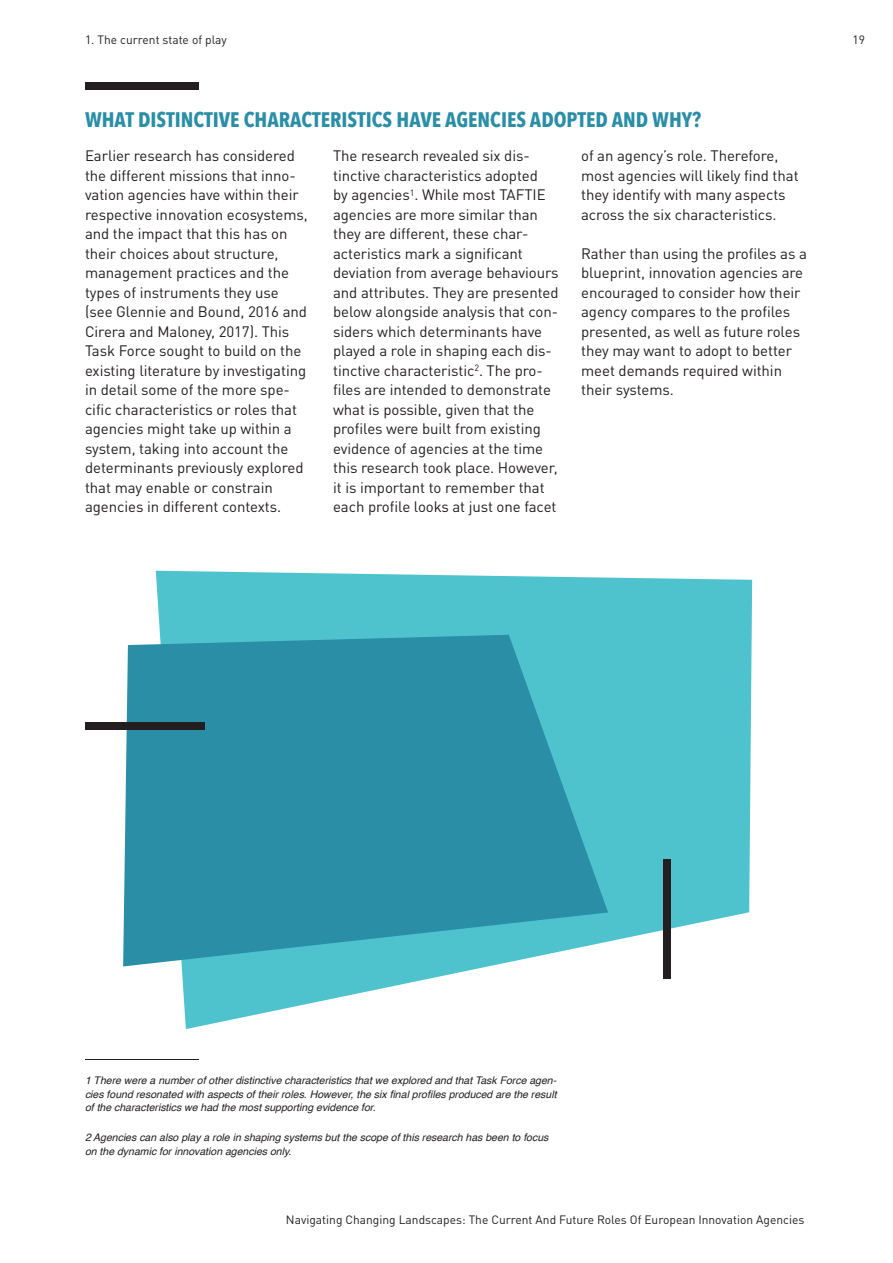
<style>
.page{position:relative;width:893px;height:1263px;background:#fff}
.page>*{position:absolute;margin:0;border:0;box-sizing:border-box;transform-origin:0 0}
.t1{font:700 21px "Avenir Next Condensed";color:#2a8ea7}
.t2{font:15px/19.5px "DIN Pro";letter-spacing:-.005em;color:#231f20}
.t3{font:12px "DIN Pro";color:#231f20}
.t4{font:italic 10.5px/13.5px "Helvetica";color:#231f20;text-align:justify}
</style>
<div class="page">
<div style="left:85px;top:82px;width:113px;height:7px;background:#231f20"></div>
<hr style="left:85px;top:1059px;width:113px;height:1px;background:#231f20">
<svg style="left:156px;top:571px;width:596px;height:458px;fill:#4fc3cd"></svg>
<svg style="left:123px;top:635px;width:485px;height:331px;background:#3398ae"></svg>
<div style="left:663px;top:859px;width:8px;height:119px;background:#231f20"></div>
<div style="left:85px;top:722px;width:120px;height:8px;background:#231f20"></div>
<p class="t3" style="left:85px;top:30px;width:143px">1. The current state of play</p>
<h1 class="t1" style="left:85px;top:107px;width:618px">WHAT DISTINCTIVE CHARACTERISTICS HAVE AGENCIES ADOPTED AND WHY?</h1>
<p class="t2" style="left:85px;top:145px;width:224px">Earlier research has considered the different missions that inno&shy;vation agencies have within their respective innovation ecosystems, and the impact that this has on their choices about structure, management practices and the types of instruments they use (see Glennie and Bound, 2016 and<br>Cirera and Maloney, 2017). This<br>Task Force sought to build on the existing literature by investigating in detail some of the more spe&shy;cific characteristics or roles that agencies might take up within a system, taking into account the determinants previously explored that may enable or constrain agencies in different contexts.</p>
<p class="t2" style="left:333px;top:145px;width:227px">The research revealed six dis&shy;tinctive characteristics adopted<br>by agencies<sup>1</sup>. While most TAFTIE agencies are more similar than they are different, these char&shy;acteristics mark a significant deviation from average behaviours and attributes. They are presented below alongside analysis that con&shy;siders which determinants have played a role in shaping each dis&shy;tinctive characteristic<sup>2</sup>. The pro&shy;files are intended to demonstrate what is possible, given that the profiles were built from existing evidence of agencies at the time this research took place. However, it is important to remember that each profile looks at just one facet</p>
<p class="t2" style="left:581px;top:145px;width:219px">of an agency’s role. Therefore, most agencies will likely find that they identify with many aspects across the six characteristics.</p>
<p class="t2" style="left:581px;top:242px;width:227px">Rather than using the profiles as a blueprint, innovation agencies are encouraged to consider how their agency compares to the profiles presented, as well as future roles they may want to adopt to better meet demands required within their systems.</p>
<p class="t3" style="left:853px;top:30px;width:14px">19</p>
<p class="t4" style="left:85px;top:1074px;width:473px">1 There were a number of other distinctive characteristics that we explored and that Task Force agen&shy;cies found resonated with aspects of their roles. However, the six final profiles produced are the result of the characteristics we had the most supporting evidence for.</p>
<p class="t4" style="left:85px;top:1131px;width:465px">2 Agencies can also play a role in shaping systems but the scope of this research has been to focus on the dynamic for innovation agencies only.</p>
<p class="t3" style="left:286px;top:1210px;width:520px">Navigating Changing Landscapes: The Current And Future Roles Of European Innovation Agencies</p>
</div>
